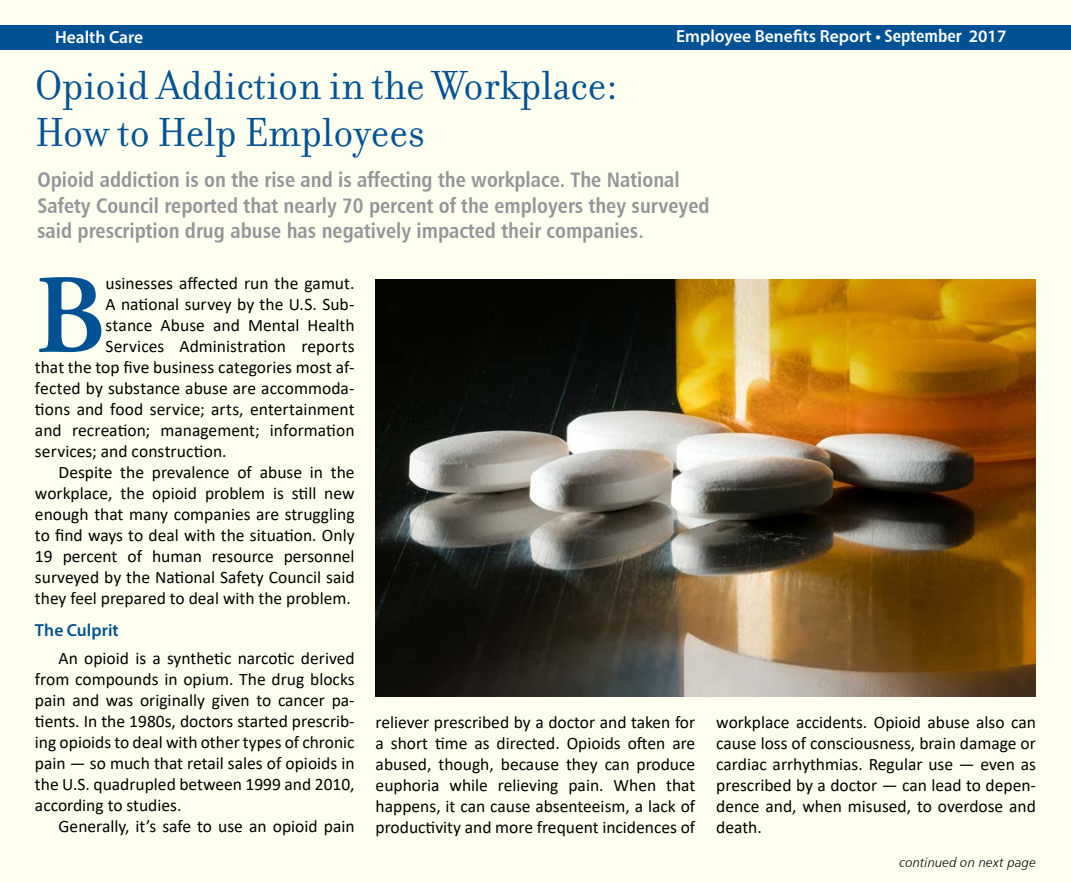
<style>
.page{position:relative;width:1071px;height:882px;background:#fff}
.page>*{position:absolute;margin:0;border:0;box-sizing:border-box;transform-origin:0 0}
.t1{font:600 112.52px "Adobe Garamond Pro";color:#005295}
.t2{font:43.75px/47.2px "Filosofia";color:#005295}
.t3{font:21px/25.2px "Humanist 777 BT Bold Condensed B";color:#939598}
.t4{font:17.5px/21px "Calibri";color:#000;text-align:justify}
.t5{font:600 17.5px "Myriad Pro";color:#fff}
.t6{font:600 17.5px "Myriad Pro";color:#005295}
.t7{font:13.12px "Humanist 777 BT Light Italic B";letter-spacing:.015em;color:#000}
.s1{font-family:"Humanist 777 BT Bold Condensed B";font-weight:400}
</style>
<div class="page">
<div style="left:1px;top:1px;width:1070px;height:881px;background:#fffff0"></div>
<div style="left:0;top:25px;width:1071px;height:24px;background:#005295"></div>
<img style="left:376px;top:279px;width:660px;height:418px">
<p class="t5" style="left:55px;top:26px;width:90px">Health Care</p>
<p class="t5" style="left:676px;top:25px;width:332px">Employee Benefits Report • <span class="s1">September</span> 2017</p>
<h2 class="t2" style="left:35px;top:62px;width:584px">Opioid Addiction in the Workplace:<br>How to Help Employees</h2>
<p class="t3" style="left:37px;top:167px;width:674px">Opioid addiction is on the rise and is affecting the workplace. The National<br>Safety Council reported that nearly 70 percent of the employers they surveyed said prescription drug abuse has negatively impacted their companies.</p>
<h1 class="t1" style="left:35px;top:251px;width:72px">B</h1>
<p class="t4" style="left:106px;top:272px;width:251px">usinesses affected run the gamut.</p>
<p class="t4" style="left:106px;top:293px;width:251px">A national survey by the U.S. Sub-</p>
<p class="t4" style="left:106px;top:314px;width:251px">stance Abuse and Mental Health</p>
<p class="t4" style="left:106px;top:335px;width:251px">Services Administration reports</p>
<p class="t4" style="left:35px;top:356px;width:321px">that the top five business categories most af-</p>
<p class="t4" style="left:35px;top:377px;width:321px">fected by substance abuse are accommoda-</p>
<p class="t4" style="left:35px;top:398px;width:321px">tions and food service; arts, entertainment</p>
<p class="t4" style="left:35px;top:419px;width:321px">and recreation; management; information</p>
<p class="t4" style="left:35px;top:440px;width:193px">services; and construction.</p>
<p class="t4" style="left:59px;top:461px;width:298px">Despite the prevalence of abuse in the</p>
<p class="t4" style="left:35px;top:482px;width:321px">workplace, the opioid problem is still new</p>
<p class="t4" style="left:35px;top:503px;width:321px">enough that many companies are struggling</p>
<p class="t4" style="left:35px;top:524px;width:321px">to find ways to deal with the situation. Only</p>
<p class="t4" style="left:35px;top:545px;width:321px">19 percent of human resource personnel</p>
<p class="t4" style="left:35px;top:566px;width:321px">surveyed by the National Safety Council said</p>
<p class="t4" style="left:35px;top:587px;width:317px">they feel prepared to deal with the problem.</p>
<p class="t6" style="left:35px;top:619px;width:85px">The Culprit</p>
<p class="t4" style="left:35px;top:648px;width:321px;text-indent:24px">An opioid is a synthetic narcotic derived from compounds in opium. The drug blocks pain and was originally given to cancer pa&shy;tients. In the 1980s, doctors started prescrib&shy;ing opioids to deal with other types of chronic pain — so much that retail sales of opioids in the U.S. quadrupled between 1999 and 2010, according to studies.</p>
<p class="t4" style="left:59px;top:816px;width:298px">Generally, it’s safe to use an opioid pain</p>
<p class="t4" style="left:376px;top:711px;width:321px">reliever prescribed by a doctor and taken for a short time as directed. Opioids often are abused, though, because they can produce euphoria while relieving pain. When that happens, it can cause absenteeism, a lack of productivity and more frequent incidences of</p>
<p class="t4" style="left:716px;top:711px;width:321px">workplace accidents. Opioid abuse also can cause loss of consciousness, brain damage or cardiac arrhythmias. Regular use — even as prescribed by a doctor — can lead to depen&shy;dence and, when misused, to overdose and death.</p>
<p class="t7" style="left:900px;top:855px;width:138px">continued on next page</p>
</div>
